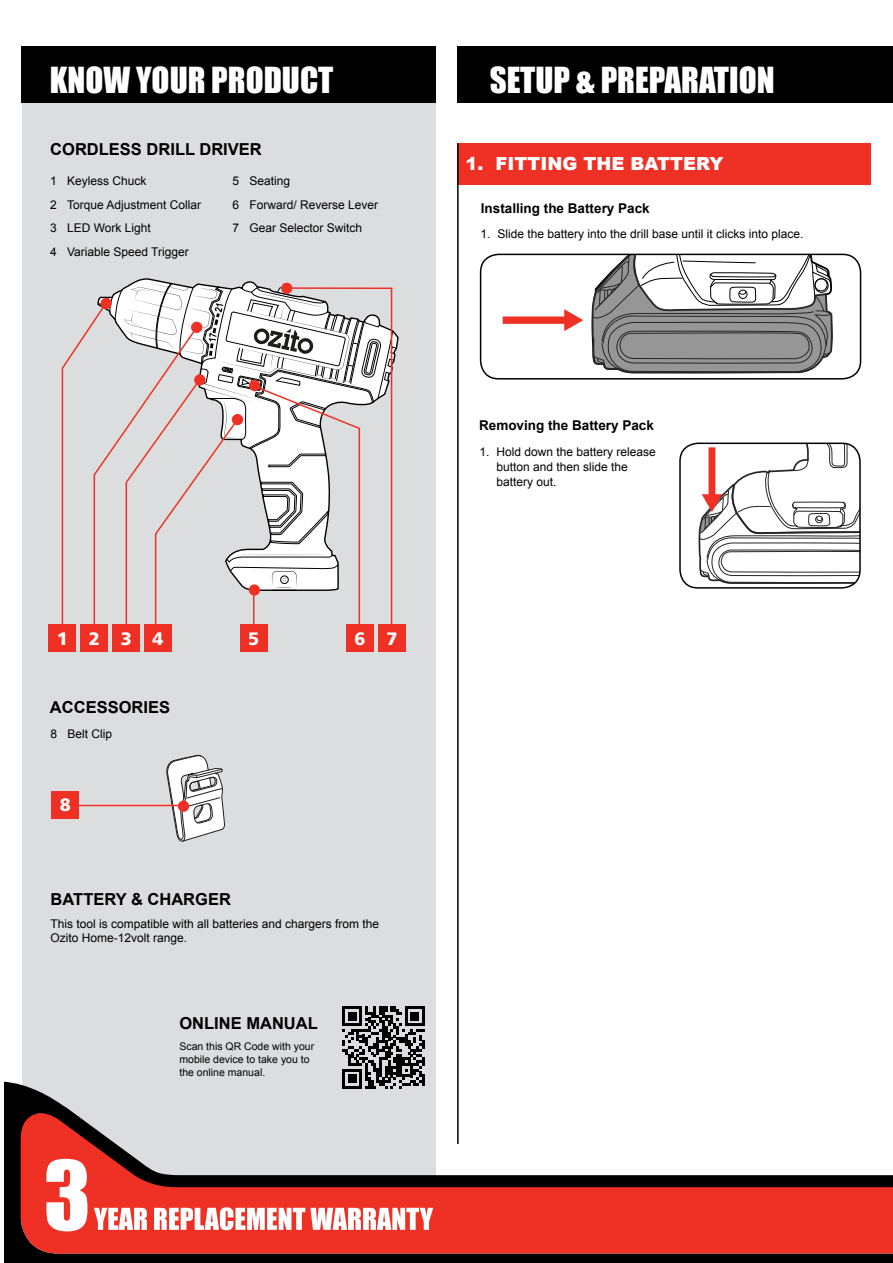
<style>
.page{position:relative;width:893px;height:1263px;background:#fff}
.page>*{position:absolute;margin:0;border:0;box-sizing:border-box;transform-origin:0 0}
.t1{font:33px "Impact";color:#fff}
.t2{font:900 18px "Arial";color:#fff}
.t3{font:900 18px "Frutiger LT Std";color:#fff}
.t4{font:700 16.5px "Arial";color:#000}
.t5{font:700 13.5px "Arial";color:#000}
.t6{font:12px/23.5px "Arial";color:#000}
.t7{font:10.5px/12.6px "Arial";color:#000}
</style>
<div class="page">
<div style="left:22px;top:47px;width:413px;height:1151px;background:#dcddde"></div>
<svg style="left:4px;top:1081px;width:889px;height:182px"></svg>
<svg style="left:21px;top:1113px;width:872px;height:140px"></svg>
<svg style="left:46px;top:1159px;width:42px;height:72px"></svg>
<svg style="left:94px;top:1208px;width:53px;height:22px"></svg>
<svg style="left:154px;top:1207px;width:279px;height:23px"></svg>
<svg style="left:591px;top:257px;width:242px;height:117px"></svg>
<div style="left:503px;top:316px;width:64px;height:8px;background:#ee3124"></div>
<svg style="left:564px;top:309px;width:19px;height:22px"></svg>
<div style="left:480px;top:254px;width:381px;height:125px;border:2px solid #000;border-radius:18px"></div>
<div style="left:21px;top:46px;width:415px;height:57px;background:#000"></div>
<div style="left:457px;top:46px;width:436px;height:57px;background:#000"></div>
<div style="left:457px;top:143px;width:413px;height:41px;background:#ee3124"></div>
<div style="left:49px;top:624px;width:27px;height:27px;background:#ee3124"></div>
<div style="left:81px;top:624px;width:27px;height:27px;background:#ee3124"></div>
<div style="left:113px;top:624px;width:27px;height:27px;background:#ee3124"></div>
<div style="left:145px;top:624px;width:27px;height:27px;background:#ee3124"></div>
<div style="left:240px;top:624px;width:27px;height:27px;background:#ee3124"></div>
<div style="left:347px;top:624px;width:27px;height:27px;background:#ee3124"></div>
<div style="left:378px;top:624px;width:27px;height:27px;background:#ee3124"></div>
<svg style="left:680px;top:443px;width:180px;height:143px"></svg>
<div style="left:679px;top:443px;width:182px;height:146px;border:2px solid #000;border-radius:18px"></div>
<svg style="left:61px;top:282px;width:336px;height:348px"></svg>
<div style="left:52px;top:791px;width:27px;height:27px;background:#ee3124"></div>
<svg style="left:167px;top:755px;width:58px;height:87px"></svg>
<div style="left:178px;top:801px;width:11px;height:11px;background:#ee3124;border-radius:50%"></div>
<hr style="left:73px;top:805px;width:108px;height:1px;background:#ee3124">
<svg style="left:342px;top:1006px;width:83px;height:83px"></svg>
<hr style="left:457px;top:143px;width:2px;height:1001px;background:#000">
<h1 class="t1" style="left:50px;top:54px;width:285px">KNOW YOUR PRODUCT</h1>
<h1 class="t1" style="left:490px;top:54px;width:286px">SETUP &amp; PREPARATION</h1>
<h3 class="t4" style="left:50px;top:138px;width:213px">CORDLESS DRILL DRIVER</h3>
<p class="t6" style="left:50px;top:169px;width:153px">1 Keyless Chuck<br>2 Torque Adjustment Collar<br>3 LED Work Light<br>4 Variable Speed Trigger</p>
<p class="t6" style="left:232px;top:169px;width:147px">5 Seating<br>6 Forward/ Reverse Lever<br>7 Gear Selector Switch</p>
<h2 class="t3" style="left:57px;top:627px;width:108px">1234</h2>
<h2 class="t3" style="left:248px;top:627px;width:13px">5</h2>
<h2 class="t3" style="left:355px;top:627px;width:44px">6 7</h2>
<h3 class="t4" style="left:50px;top:696px;width:122px">ACCESSORIES</h3>
<p class="t6" style="left:50px;top:722px;width:63px">8 Belt Clip</p>
<h2 class="t3" style="left:60px;top:794px;width:13px">8</h2>
<h3 class="t4" style="left:51px;top:889px;width:182px">BATTERY &amp; CHARGER</h3>
<p class="t6" style="left:50px;top:916px;width:330px;line-height:14.4px">This tool is compatible with all batteries and chargers from the<br>Ozito Home-12volt range.</p>
<h3 class="t4" style="left:179px;top:1012px;width:140px">ONLINE MANUAL</h3>
<p class="t7" style="left:179px;top:1040px;width:136px">Scan this QR Code with your mobile device to take you to the online manual.</p>
<h2 class="t2" style="left:466px;top:151px;width:259px">1. FITTING THE BATTERY</h2>
<p class="t5" style="left:481px;top:199px;width:170px">Installing the Battery Pack</p>
<p class="t6" style="left:480px;top:223px;width:325px">1. Slide the battery into the drill base until it clicks into place.</p>
<p class="t5" style="left:479px;top:416px;width:176px">Removing the Battery Pack</p>
<p class="t6" style="left:496px;top:444px;width:161px;line-height:15px;text-indent:-17px">1. Hold down the battery release button and then slide the battery out.</p>
</div>
